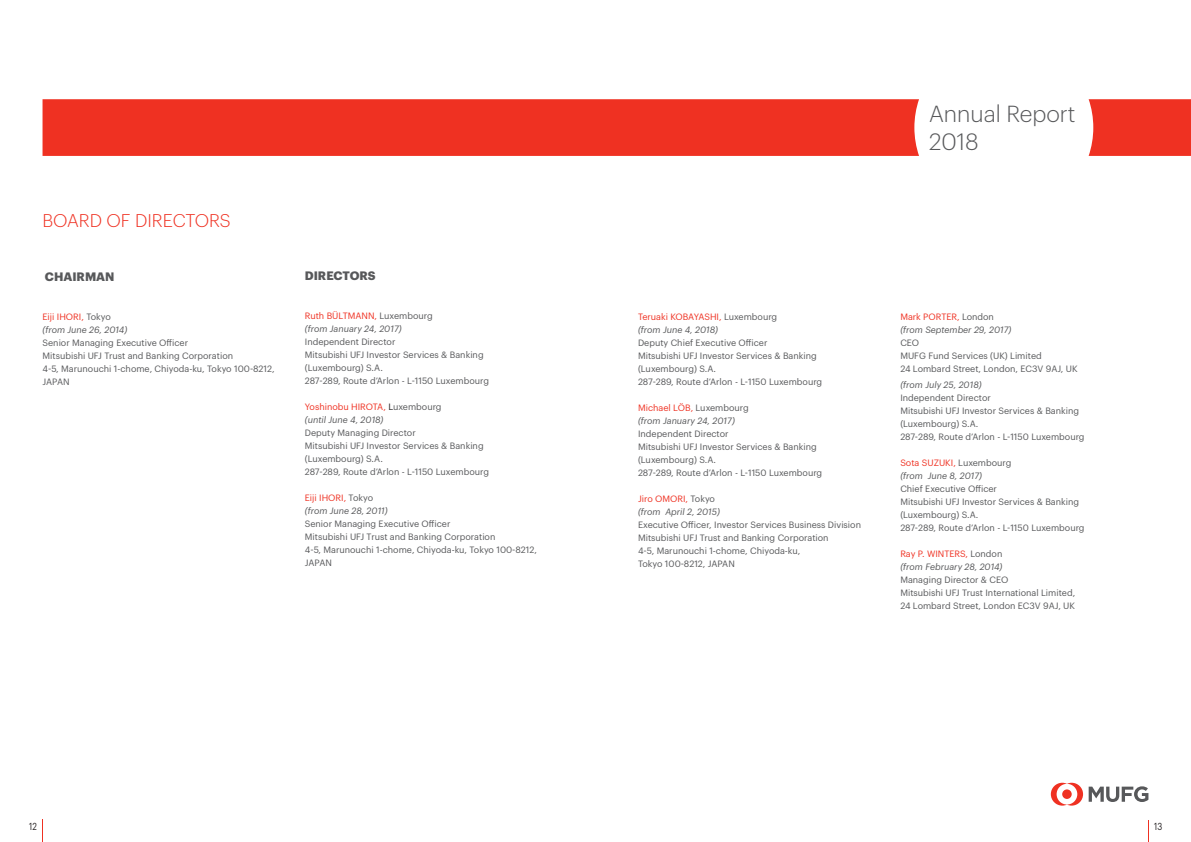
<style>
.page{position:relative;width:1191px;height:842px;background:#fff}
.page>*{position:absolute;margin:0;border:0;box-sizing:border-box;transform-origin:0 0}
.t1{font:300 23.1px "Graphik";color:#57585a}
.t2{font:300 22.8px "Graphik";color:#57585a}
.texte_standard{font:300 18px "Graphik";color:#ef3122}
.soustitre_note{font:700 12px "Graphik";letter-spacing:-.005em;color:#57585a}
.texte_standard-2{font:700 12px "Graphik";color:#57585a}
.t3{font:10px "Graphik";color:#231f20;scale:.81 1}
.texte_standard-3{font:9px/13px "Graphik";color:#57585a}
.texte_standard-4{font:italic 9px "Graphik";color:#57585a}
.texte_standard-5{font:9px "Graphik";color:#ef3122}
.s1{color:#57585a}
.s2{color:#231f20}
</style>
<div class="page">
<svg style="left:1148px;top:821px;width:1px;height:21px"></svg>
<svg style="left:1088px;top:99px;width:103px;height:57px;background:#ef392b"></svg>
<div style="left:43px;top:99px;width:876px;height:57px;background:#ef3122"></div>
<svg style="left:1050px;top:783px;width:98px;height:23px"></svg>
<p class="texte_standard" style="left:43px;top:208px;width:190px">BOARD OF DIRECTORS</p>
<p class="texte_standard-2" style="left:45px;top:267px;width:71px">CHAIRMAN</p>
<p class="texte_standard-5" style="left:43px;top:310px;width:70px">Eiji IHORI, <span class="s1">Tokyo</span></p>
<p class="texte_standard-4" style="left:43px;top:323px;width:86px">(from June 26, 2014)</p>
<p class="texte_standard-3" style="left:43px;top:336px;width:147px">Senior Managing Executive Officer</p>
<p class="texte_standard-3" style="left:43px;top:349px;width:192px">Mitsubishi UFJ Trust and Banking Corporation</p>
<p class="texte_standard-3" style="left:43px;top:362px;width:234px">4-5, Marunouchi 1-chome, Chiyoda-ku, Tokyo 100-8212,<br>JAPAN</p>
<p class="soustitre_note" style="left:305px;top:267px;width:72px">DIRECTORS</p>
<p class="texte_standard-5" style="left:305px;top:309px;width:129px">Ruth BÜLTMANN, <span class="s1">Luxembourg</span></p>
<p class="texte_standard-4" style="left:305px;top:322px;width:98px">(from January 24, 2017)</p>
<p class="texte_standard-3" style="left:305px;top:335px;width:92px">Independent Director</p>
<p class="texte_standard-3" style="left:305px;top:348px;width:180px">Mitsubishi UFJ Investor Services &amp; Banking (Luxembourg) S.A.</p>
<p class="texte_standard-3" style="left:305px;top:374px;width:186px">287-289, Route d’Arlon - L-1150 Luxembourg</p>
<p class="texte_standard-5" style="left:305px;top:400px;width:138px">Yoshinobu HIROTA, <span class="s2">L</span><span class="s1">uxembourg</span></p>
<p class="texte_standard-4" style="left:305px;top:413px;width:80px">(until June 4, 2018)</p>
<p class="texte_standard-3" style="left:305px;top:426px;width:112px">Deputy Managing Director</p>
<p class="texte_standard-3" style="left:305px;top:439px;width:180px">Mitsubishi UFJ Investor Services &amp; Banking</p>
<p class="texte_standard-3" style="left:305px;top:452px;width:80px">(Luxembourg) S.A.</p>
<p class="texte_standard-3" style="left:305px;top:465px;width:186px">287-289, Route d’Arlon - L-1150 Luxembourg</p>
<p class="texte_standard-5" style="left:305px;top:491px;width:70px">Eiji IHORI, <span class="s1">Tokyo</span></p>
<p class="texte_standard-4" style="left:305px;top:504px;width:84px">(from June 28, 2011)</p>
<p class="texte_standard-3" style="left:305px;top:517px;width:147px">Senior Managing Executive Officer</p>
<p class="texte_standard-3" style="left:305px;top:530px;width:192px">Mitsubishi UFJ Trust and Banking Corporation</p>
<p class="texte_standard-3" style="left:305px;top:543px;width:234px">4-5, Marunouchi 1-chome, Chiyoda-ku, Tokyo 100-8212,<br>JAPAN</p>
<h2 class="t2" style="left:929px;top:97px;width:148px">Annual Report</h2>
<h1 class="t1" style="left:929px;top:124px;width:51px">2018</h1>
<p class="texte_standard-5" style="left:638px;top:310px;width:141px">Teruaki KOBAYASHI, <span class="s1">Luxembourg</span></p>
<p class="texte_standard-4" style="left:638px;top:323px;width:82px">(from June 4, 2018)</p>
<p class="texte_standard-3" style="left:638px;top:335px;width:131px">Deputy Chief Executive Officer</p>
<p class="texte_standard-3" style="left:638px;top:348px;width:180px">Mitsubishi UFJ Investor Services &amp; Banking (Luxembourg) S.A.</p>
<p class="texte_standard-3" style="left:638px;top:374px;width:186px">287-289, Route d’Arlon - L-1150 Luxembourg</p>
<p class="texte_standard-5" style="left:638px;top:401px;width:112px">Michael LÖB, <span class="s1">Luxembourg</span></p>
<p class="texte_standard-4" style="left:638px;top:414px;width:98px">(from January 24, 2017)</p>
<p class="texte_standard-3" style="left:638px;top:426px;width:92px">Independent Director</p>
<p class="texte_standard-3" style="left:638px;top:439px;width:180px">Mitsubishi UFJ Investor Services &amp; Banking</p>
<p class="texte_standard-3" style="left:638px;top:452px;width:80px">(Luxembourg) S.A.</p>
<p class="texte_standard-3" style="left:638px;top:465px;width:186px">287-289, Route d’Arlon - L-1150 Luxembourg</p>
<p class="texte_standard-5" style="left:638px;top:492px;width:79px">Jiro OMORI, <span class="s1">Tokyo</span></p>
<p class="texte_standard-4" style="left:638px;top:505px;width:83px">(from April 2, 2015)</p>
<p class="texte_standard-3" style="left:638px;top:517px;width:224px">Executive Officer, Investor Services Business Division</p>
<p class="texte_standard-3" style="left:638px;top:530px;width:192px">Mitsubishi UFJ Trust and Banking Corporation</p>
<p class="texte_standard-3" style="left:638px;top:543px;width:164px">4-5, Marunouchi 1-chome, Chiyoda-ku,<br>Tokyo 100-8212, JAPAN</p>
<p class="texte_standard-5" style="left:900px;top:310px;width:95px">Mark PORTER, <span class="s1">London</span></p>
<p class="texte_standard-4" style="left:900px;top:323px;width:113px">(from September 29, 2017)</p>
<p class="texte_standard-3" style="left:900px;top:335px;width:20px">CEO</p>
<p class="texte_standard-3" style="left:900px;top:348px;width:143px">MUFG Fund Services (UK) Limited</p>
<p class="texte_standard-3" style="left:900px;top:361px;width:179px">24 Lombard Street, London, EC3V 9AJ, UK</p>
<p class="texte_standard-4" style="left:900px;top:378px;width:83px">(from July 25, 2018)</p>
<p class="texte_standard-3" style="left:900px;top:390px;width:180px">Independent Director<br>Mitsubishi UFJ Investor Services &amp; Banking (Luxembourg) S.A.</p>
<p class="texte_standard-3" style="left:900px;top:429px;width:186px">287-289, Route d’Arlon - L-1150 Luxembourg</p>
<p class="texte_standard-5" style="left:900px;top:456px;width:113px">Sota SUZUKI, <span class="s1">Luxembourg</span></p>
<p class="texte_standard-4" style="left:900px;top:469px;width:83px">(from June 8, 2017)</p>
<p class="texte_standard-3" style="left:900px;top:481px;width:98px">Chief Executive Officer</p>
<p class="texte_standard-3" style="left:900px;top:494px;width:180px">Mitsubishi UFJ Investor Services &amp; Banking (Luxembourg) S.A.</p>
<p class="texte_standard-3" style="left:900px;top:520px;width:186px">287-289, Route d’Arlon - L-1150 Luxembourg</p>
<p class="texte_standard-5" style="left:900px;top:547px;width:104px">Ray P. WINTERS, <span class="s1">London</span></p>
<p class="texte_standard-4" style="left:900px;top:560px;width:104px">(from February 28, 2014)</p>
<p class="texte_standard-3" style="left:900px;top:572px;width:110px">Managing Director &amp; CEO</p>
<p class="texte_standard-3" style="left:900px;top:585px;width:176px">Mitsubishi UFJ Trust International Limited,</p>
<p class="texte_standard-3" style="left:900px;top:598px;width:176px">24 Lombard Street, London EC3V 9AJ, UK</p>
<p class="t3" style="left:29px;top:819px;width:11px">12</p>
<p class="t3" style="left:1154px;top:819px;width:12px">13</p>
</div>
